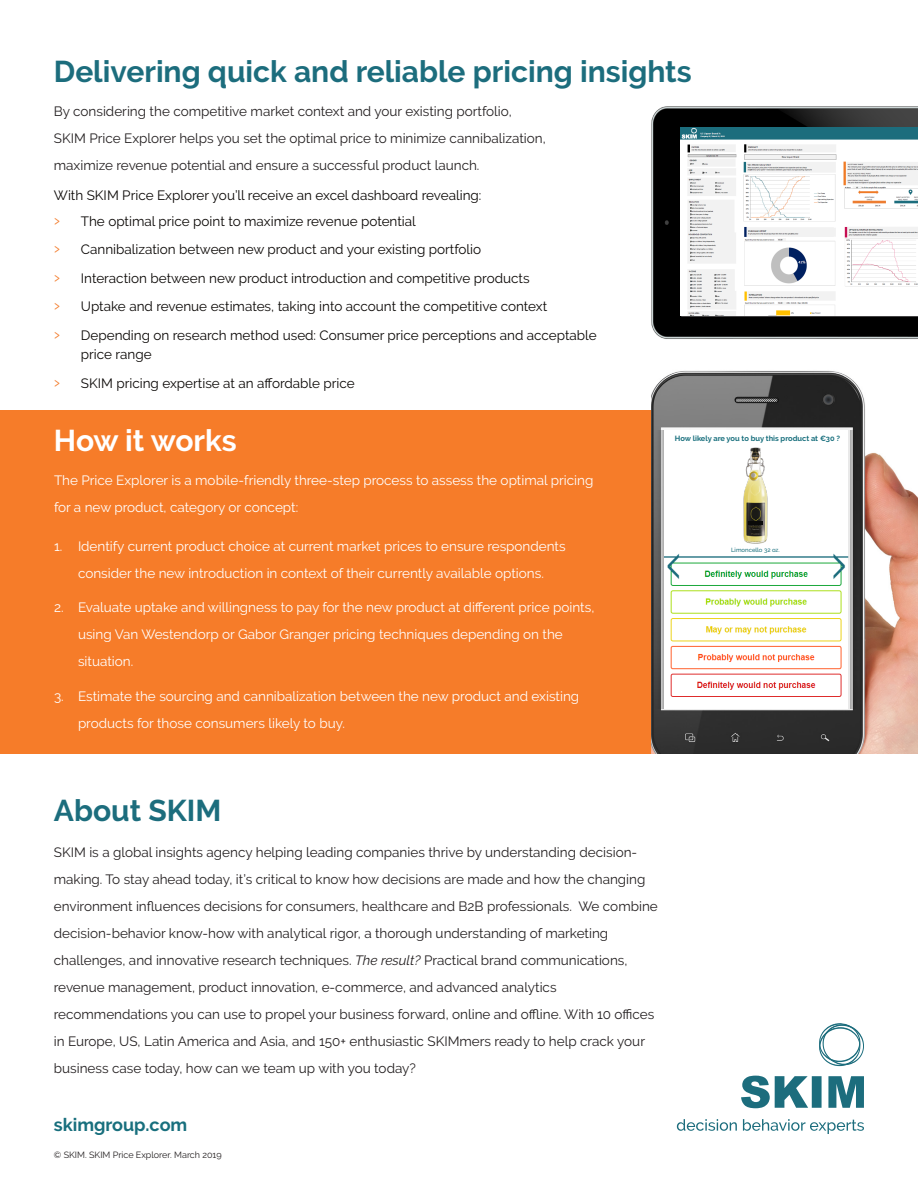
<style>
.page{position:relative;width:918px;height:1188px;background:#fff}
.page>*{position:absolute;margin:0;border:0;box-sizing:border-box;transform-origin:0 0}
.Subtitle{font:700 30px "Raleway";color:#1c6d7d}
.Subtitle-2{font:700 30px "Raleway";color:#fff}
.Body_Text{font:700 18px "Raleway";color:#186f7d}
.Body_Text-2{font:13.5px/27px "Raleway";color:#231f20}
.White_9pt_body_copy{font:13.5px/27px "Raleway";color:#fff}
.t1{font:13.5px/19.5px "Raleway";color:#0a0705}
.Body_Text-3{font:9px "Raleway";color:#231f20}
.t2{font:700 7.5px "Raleway";color:#186f7d}
.t3{font:500 6px "Raleway";color:#186f7d}
.s1{font-size:18px;color:#f48032}
.s2{font-style:italic}
</style>
<div class="page">
<div style="left:0;top:410px;width:651px;height:344px;background:#f67c29"></div>
<svg style="left:819px;top:1023px;width:45px;height:43px"></svg>
<svg style="left:741px;top:1076px;width:67px;height:32px"></svg>
<div style="left:812px;top:1076px;width:10px;height:32px;background:#1c6d7d"></div>
<svg style="left:828px;top:1076px;width:36px;height:32px"></svg>
<svg style="left:677px;top:1119px;width:60px;height:12px"></svg>
<svg style="left:743px;top:1119px;width:121px;height:15px"></svg>
<img style="left:651px;top:371px;width:267px;height:383px">
<img style="left:652px;top:431px;width:210px;height:277px">
<img style="left:664px;top:431px;width:186px;height:277px">
<div style="left:704px;top:528px;width:93px;height:25px;background:#fff"></div>
<div style="left:667px;top:437px;width:177px;height:100px;background:#fff"></div>
<img style="left:743px;top:447px;width:25px;height:97px">
<hr style="left:748px;top:522px;width:15px;height:3px;background:#0a0a09">
<img style="left:651px;top:106px;width:267px;height:233px">
<img style="left:681px;top:128px;width:237px;height:188px">
<p class="Subtitle" style="left:54px;top:55px;width:639px">Delivering quick and reliable pricing insights</p>
<p class="Body_Text-2" style="left:54px;top:97px;width:493px">By considering the competitive market context and your existing portfolio,<br>SKIM Price Explorer helps you set the optimal price to minimize cannibalization, maximize revenue potential and ensure a successful product launch.</p>
<p class="t1" style="left:54px;top:186px;width:429px">With SKIM Price Explorer you’ll receive an excel dashboard revealing:</p>
<p class="t1" style="left:54px;top:211px;width:364px"><span class="s1">›</span> The optimal price point to maximize revenue potential</p>
<p class="t1" style="left:54px;top:240px;width:429px"><span class="s1">›</span> Cannibalization between new product and your existing portfolio</p>
<p class="t1" style="left:54px;top:268px;width:477px"><span class="s1">›</span> Interaction between new product introduction and competitive products</p>
<p class="t1" style="left:54px;top:297px;width:495px"><span class="s1">›</span> Uptake and revenue estimates, taking into account the competitive context</p>
<p class="t1" style="left:81px;top:325px;width:518px;text-indent:-27px"><span class="s1">›</span> Depending on research method used: Consumer price perceptions and acceptable price range</p>
<p class="t1" style="left:54px;top:373px;width:302px"><span class="s1">›</span> SKIM pricing expertise at an affordable price</p>
<p class="Subtitle-2" style="left:54px;top:424px;width:184px">How it works</p>
<p class="White_9pt_body_copy" style="left:54px;top:466px;width:541px">The Price Explorer is a mobile-friendly three-step process to assess the optimal pricing for a new product, category or concept:</p>
<p class="White_9pt_body_copy" style="left:54px;top:532px;width:513px;text-align:center">1. Identify current product choice at current market prices to ensure respondents consider the new introduction in context of their currently available options.</p>
<p class="White_9pt_body_copy" style="left:78px;top:594px;width:518px;text-indent:-24px">2. Evaluate uptake and willingness to pay for the new product at different price points, using Van Westendorp or Gabor Granger pricing techniques depending on the situation.</p>
<p class="White_9pt_body_copy" style="left:78px;top:682px;width:503px;text-indent:-24px">3. Estimate the sourcing and cannibalization between the new product and existing products for those consumers likely to buy.</p>
<p class="t2" style="left:675px;top:434px;width:167px">How likely are you to buy this product at €30 ?</p>
<p class="t3" style="left:731px;top:547px;width:50px">Limoncello 32 oz.</p>
<p class="Subtitle" style="left:54px;top:793px;width:169px">About SKIM</p>
<p class="Body_Text-2" style="left:54px;top:838px;width:605px">SKIM is a global insights agency helping leading companies thrive by understanding decision&shy;making. To stay ahead today, it’s critical to know how decisions are made and how the changing environment influences decisions for consumers, healthcare and B2B professionals. We combine decision-behavior know-how with analytical rigor, a thorough understanding of marketing challenges, and innovative research techniques. <span class="s2">The result?</span> Practical brand communications, revenue management, product innovation, e-commerce, and advanced analytics recommendations you can use to propel your business forward, online and offline. With 10 offices in Europe, US, Latin America and Asia, and 150+ enthusiastic SKIMmers ready to help crack your business case today, how can we team up with you today?</p>
<p class="Body_Text" style="left:54px;top:1114px;width:135px">skimgroup.com</p>
<p class="Body_Text-3" style="left:54px;top:1149px;width:169px">© SKIM. SKIM Price Explorer. March 2019</p>
</div>
